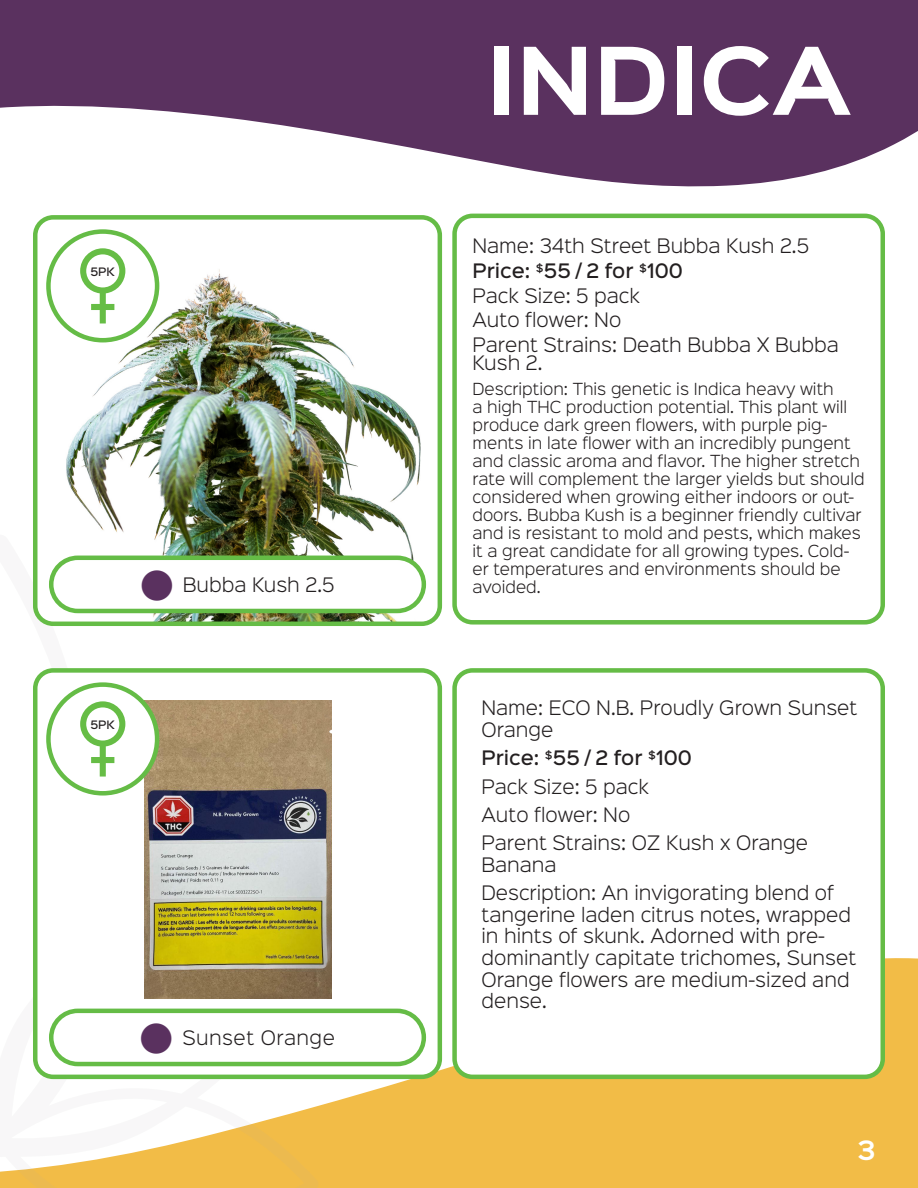
<style>
.page{position:relative;width:918px;height:1188px;background:#fff}
.page>*{position:absolute;margin:0;border:0;box-sizing:border-box;transform-origin:0 0}
.t1{font:700 84px "Sinkin Sans 700";color:#fff}
.t2{font:600 24px "Sinkin Sans 600";color:#fff}
.t3{font:300 18px/21.6px "Sinkin Sans 300";color:#231f20}
.t4{font:500 18px "Sinkin Sans 500";color:#231f20}
.t5{font:300 18px "Sinkin Sans 300";letter-spacing:.025em;color:#231f20}
.t6{font:300 15px/18px "Sinkin Sans 300";color:#231f20}
.t7{font:500 10.5px "Sinkin Sans 500";color:#231f20}
.s1{color:#5a315f}
</style>
<div class="page">
<div style="left:426px;top:942px;width:492px;height:246px;background:#f2bc47"></div>
<svg style="left:0;top:617px;width:426px;height:571px"></svg>
<svg style="left:0;top:0;width:918px;height:271px;fill:#5a315f"></svg>
<div style="left:455px;top:216px;width:428px;height:406px;background:#fff;border-radius:18px"></div>
<div style="left:452px;top:214px;width:433px;height:411px;border:4px solid #65bc46;border-radius:18px"></div>
<div style="left:455px;top:670px;width:428px;height:407px;background:#fff;border-radius:18px"></div>
<div style="left:452px;top:668px;width:433px;height:411px;border:4px solid #65bc46;border-radius:18px"></div>
<div style="left:35px;top:217px;width:405px;height:407px;background:#fff;border-radius:18px"></div>
<img style="left:53px;top:231px;width:384px;height:390px">
<div style="left:33px;top:215px;width:409px;height:411px;border:4px solid #65bc46;border-radius:18px"></div>
<div style="left:51px;top:558px;width:373px;height:53px;background:#fff;border-radius:27px"></div>
<div style="left:49px;top:556px;width:377px;height:57px;border:4px solid #65bc46;border-radius:27px"></div>
<div style="left:35px;top:670px;width:405px;height:407px;background:#fff;border-radius:18px"></div>
<img style="left:144px;top:701px;width:187px;height:297px">
<div style="left:33px;top:668px;width:409px;height:411px;border:4px solid #65bc46;border-radius:18px"></div>
<div style="left:49px;top:1009px;width:377px;height:57px;border:4px solid #65bc46;border-radius:27px"></div>
<div style="left:48px;top:232px;width:109px;height:108px;background:#fff;border-radius:50%"></div>
<div style="left:46px;top:229px;width:113px;height:113px;border:4px solid #65bc46;border-radius:50%"></div>
<svg style="left:80px;top:248px;width:45px;height:75px"></svg>
<div style="left:48px;top:685px;width:109px;height:108px;background:#fff;border-radius:50%"></div>
<div style="left:46px;top:682px;width:113px;height:114px;border:4px solid #65bc46;border-radius:50%"></div>
<svg style="left:80px;top:701px;width:45px;height:76px"></svg>
<h1 class="t1" style="left:486px;top:37px;width:367px">INDICA</h1>
<p class="t7" style="left:90px;top:263px;width:26px">5PK</p>
<p class="t3" style="left:472px;top:234px;width:338px">Name: 34th Street Bubba Kush 2.5</p>
<p class="t4" style="left:472px;top:255px;width:212px">Price: <sup>$</sup>55 / 2 for <sup>$</sup>100</p>
<p class="t3" style="left:472px;top:282px;width:368px;line-height:24.8px">Pack Size: 5 pack<br>Auto flower: No<br>Parent Strains: Death Bubba X Bubba</p>
<p class="t3" style="left:472px;top:351px;width:72px">Kush 2.</p>
<p class="t6" style="left:472px;top:379px;width:394px">Description: This genetic is Indica heavy with<br>a high THC production potential. This plant will produce dark green flowers, with purple pig&shy;ments in late flower with an incredibly pungent and classic aroma and flavor. The higher stretch rate will complement the larger yields but should considered when growing either indoors or out&shy;doors. Bubba Kush is a beginner friendly cultivar and is resistant to mold and pests, which makes it a great candidate for all growing types. Cold&shy;er temperatures and environments should be</p>
<p class="t3" style="left:138px;top:573px;width:198px"><span class="s1">⚫</span> Bubba Kush 2.5</p>
<p class="t6" style="left:472px;top:577px;width:70px">avoided.</p>
<p class="t7" style="left:90px;top:716px;width:26px">5PK</p>
<p class="t5" style="left:138px;top:1023px;width:199px"><span class="s1">⚫</span> Sunset Orange</p>
<p class="t3" style="left:481px;top:696px;width:377px">Name: ECO N.B. Proudly Grown Sunset<br>Orange</p>
<p class="t4" style="left:481px;top:742px;width:212px">Price: <sup>$</sup>55 / 2 for <sup>$</sup>100</p>
<p class="t3" style="left:481px;top:771px;width:328px;line-height:28.3px">Pack Size: 5 pack<br>Auto flower: No<br>Parent Strains: OZ Kush x Orange</p>
<p class="t3" style="left:481px;top:849px;width:354px;line-height:28.3px">Banana<br>Description: An invigorating blend of</p>
<p class="t3" style="left:481px;top:902px;width:376px">tangerine laden citrus notes, wrapped in hints of skunk. Adorned with pre&shy;dominantly capitate trichomes, Sunset<br>Orange flowers are medium-sized and dense.</p>
<h2 class="t2" style="left:857px;top:1130px;width:20px">3</h2>
</div>
